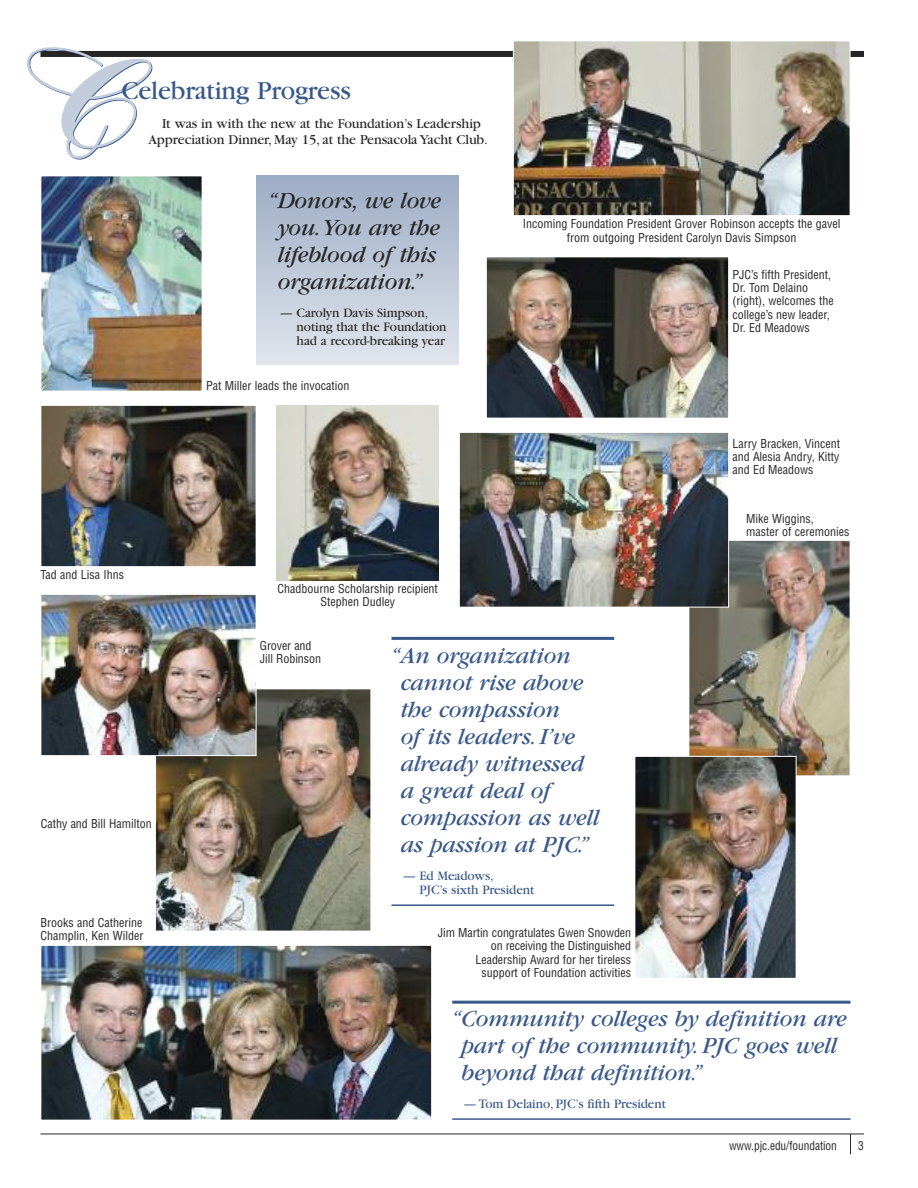
<style>
.page{position:relative;width:918px;height:1188px;background:#fff}
.page>*{position:absolute;margin:0;border:0;box-sizing:border-box;transform-origin:0 0}
.t1{font:27px "Garamond";letter-spacing:-.005em;color:#385889}
.t2{font:italic 24px/27px "Garamond";letter-spacing:-.005em;color:#385889}
.t3{font:italic 24px/27px "Garamond";letter-spacing:-.005em;color:#272627;text-align:center}
.t4{font:14.25px/15.8px "Garamond";letter-spacing:-.005em;color:#272627;text-align:center}
.t5{font:13.5px/14.2px "Garamond";letter-spacing:-.005em;color:#272627}
.t6{font:13.5px/14.2px "Garamond";letter-spacing:-.005em;color:#385889}
.t7{font:condensed 12px/13.2px "Helvetica";color:#272627}
.t8{font:condensed 12px "Helvetica";color:#272627;scale:.95 1}
</style>
<div class="page">
<img style="left:690px;top:542px;width:158px;height:232px">
<div style="left:688px;top:540px;width:162px;height:236px;border:1px solid #fff"></div>
<img style="left:636px;top:758px;width:158px;height:219px">
<div style="left:634px;top:756px;width:162px;height:223px;border:1px solid #fff"></div>
<img style="left:42px;top:178px;width:158px;height:212px">
<div style="left:40px;top:176px;width:162px;height:216px;border:1px solid #fff"></div>
<hr style="left:40px;top:1134px;width:824px;height:1px;background:#272627">
<div style="left:40px;top:51px;width:824px;height:6px;background:#272627"></div>
<svg style="left:850px;top:1135px;width:1px;height:19px"></svg>
<svg style="left:27px;top:47px;width:126px;height:113px"></svg>
<img style="left:515px;top:42px;width:334px;height:172px">
<div style="left:513px;top:40px;width:338px;height:176px;border:1px solid #fff"></div>
<img style="left:42px;top:947px;width:388px;height:171px">
<div style="left:40px;top:945px;width:392px;height:175px;border:1px solid #fff"></div>
<img style="left:157px;top:690px;width:212px;height:240px">
<div style="left:155px;top:688px;width:216px;height:244px;border:1px solid #fff"></div>
<img style="left:277px;top:405px;width:162px;height:175px">
<img style="left:461px;top:434px;width:266px;height:172px">
<div style="left:459px;top:432px;width:270px;height:176px;border:1px solid #fff"></div>
<img style="left:42px;top:407px;width:212px;height:158px">
<div style="left:40px;top:405px;width:216px;height:162px;border:1px solid #fff"></div>
<img style="left:42px;top:596px;width:212px;height:158px">
<div style="left:40px;top:594px;width:216px;height:162px;border:1px solid #fff"></div>
<hr style="left:452px;top:1001px;width:398px;height:3px;background:#385889">
<hr style="left:452px;top:1118px;width:398px;height:2px;background:#385889">
<hr style="left:392px;top:637px;width:222px;height:3px;background:#385889">
<hr style="left:392px;top:904px;width:222px;height:2px;background:#385889">
<div style="left:256px;top:176px;width:203px;height:189px;background:linear-gradient(to bottom,#9dacc5,#e1e6ed)"></div>
<img style="left:488px;top:258px;width:239px;height:158px">
<div style="left:486px;top:256px;width:243px;height:162px;border:1px solid #fff"></div>
<h1 class="t1" style="left:122px;top:81px;width:231px">Celebrating Progress</h1>
<p class="t4" style="left:148px;top:117px;width:341px">It was in with the new at the Foundation’s Leadership<br>Appreciation Dinner, May 15, at the Pensacola Yacht Club.</p>
<h2 class="t3" style="left:268px;top:189px;width:174px">“Donors, we love you.You are the lifeblood of this organization.”</h2>
<p class="t5" style="left:297px;top:307px;width:152px;text-indent:-17px">— Carolyn Davis Simpson, noting that the Foundation had a record-breaking year</p>
<p class="t7" style="left:40px;top:569px;width:85px">Tad and Lisa Ihns</p>
<p class="t7" style="left:206px;top:380px;width:145px">Pat Miller leads the invocation</p>
<p class="t7" style="left:278px;top:583px;width:162px;text-align:center">Chadbourne Scholarship recipient<br>Stephen Dudley</p>
<p class="t7" style="left:523px;top:218px;width:319px;text-align:center">Incoming Foundation President Grover Robinson accepts the gavel from outgoing President Carolyn Davis Simpson</p>
<p class="t7" style="left:732px;top:269px;width:103px">PJC’s fifth President,<br>Dr. Tom Delaino (right), welcomes the college’s new leader,<br>Dr. Ed Meadows</p>
<p class="t7" style="left:732px;top:438px;width:109px;text-align:justify">Larry Bracken, Vincent and Alesia Andry, Kitty and Ed Meadows</p>
<p class="t7" style="left:746px;top:513px;width:105px">Mike Wiggins, master of ceremonies</p>
<p class="t7" style="left:41px;top:818px;width:113px">Cathy and Bill Hamilton</p>
<p class="t7" style="left:41px;top:917px;width:104px">Brooks and Catherine<br>Champlin, Ken Wilder</p>
<p class="t7" style="left:260px;top:640px;width:63px">Grover and<br>Jill Robinson</p>
<h2 class="t2" style="left:401px;top:645px;width:200px;text-indent:-9px">“An organization cannot rise above the compassion<br>of its leaders. I’ve already witnessed a great deal of compassion as well as passion at PJC.”</h2>
<p class="t6" style="left:420px;top:870px;width:116px;text-indent:-17px">— Ed Meadows,<br>PJC’s sixth President</p>
<p class="t7" style="left:438px;top:927px;width:195px;text-align:right">Jim Martin congratulates Gwen Snowden on receiving the Distinguished Leadership Award for her tireless support of Foundation activities</p>
<h2 class="t2" style="left:461px;top:1008px;width:387px;text-indent:-9px">“Community colleges by definition are part of the community. PJC goes well beyond that definition.”</h2>
<p class="t6" style="left:463px;top:1098px;width:204px">— Tom Delaino, PJC’s fifth President</p>
<p class="t8" style="left:729px;top:1141px;width:115px">www.pjc.edu/foundation</p>
<p class="t8" style="left:858px;top:1141px;width:7px">3</p>
</div>
